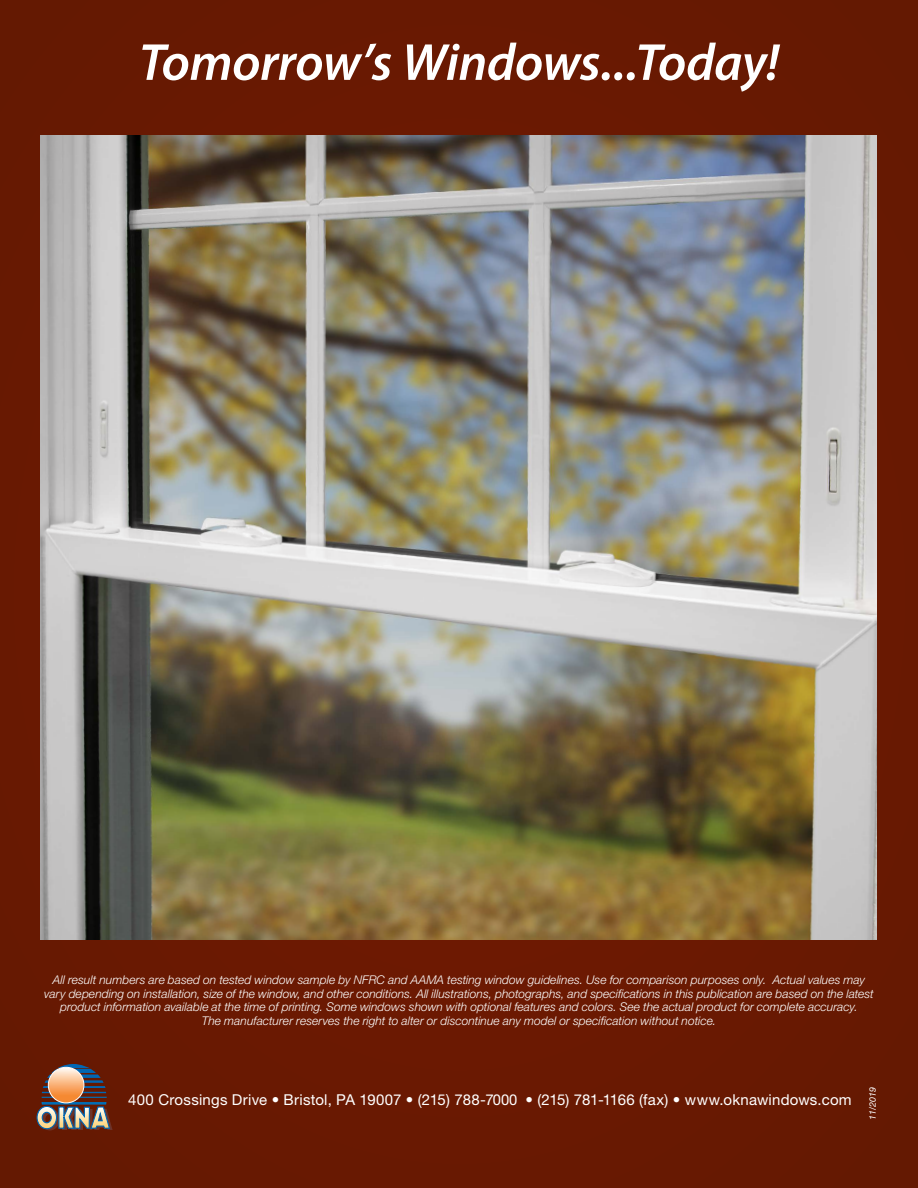
<style>
.page{position:relative;width:918px;height:1188px;background:#681902}
.page>*{position:absolute;margin:0;border:0;box-sizing:border-box;transform-origin:0 0}
.Series_By_Okna{font:italic 600 52.5px "Myriad Pro";letter-spacing:-.01em;color:#fff}
.t1{font:15px "Helvetica Neue LT Std";letter-spacing:.015em;color:#fff}
.t2{font:italic 300 12px/13.5px "Helvetica Neue LT Std";letter-spacing:.005em;color:#fff;text-align:center}
.t3{font:italic 9px "Helvetica Neue LT Std";color:#fff}
</style>
<div class="page">
<img style="left:40px;top:135px;width:837px;height:804px">
<div style="left:42px;top:1103px;width:64px;height:1px;border:1px solid #0072bc"></div>
<svg style="left:42px;top:1064px;width:65px;height:34px"></svg>
<svg style="left:48px;top:1067px;width:36px;height:36px"></svg>
<div style="left:48px;top:1067px;width:36px;height:36px;border:1px solid #fff;border-radius:50%"></div>
<svg style="left:36px;top:1105px;width:77px;height:25px"></svg>
<p class="Series_By_Okna" style="left:139px;top:34px;width:642px">Tomorrow’s Windows...Today!</p>
<p class="t2" style="left:44px;top:973px;width:831px">All result numbers are based on tested window sample by NFRC and AAMA testing window guidelines. Use for comparison purposes only. Actual values may vary depending on installation, size of the window, and other conditions. All illustrations, photographs, and specifications in this publication are based on the latest product information available at the time of printing. Some windows shown with optional features and colors. See the actual product for complete accuracy.<br>The manufacturer reserves the right to alter or discontinue any model or specification without notice.</p>
<p class="t1" style="left:128px;top:1091px;width:725px">400 Crossings Drive • Bristol, PA 19007 • (215) 788-7000 • (215) 781-1166 (fax) • www.oknawindows.com</p>
<p class="t3" style="left:867px;top:1120px;width:35px;rotate:-90deg">11/2019</p>
</div>
